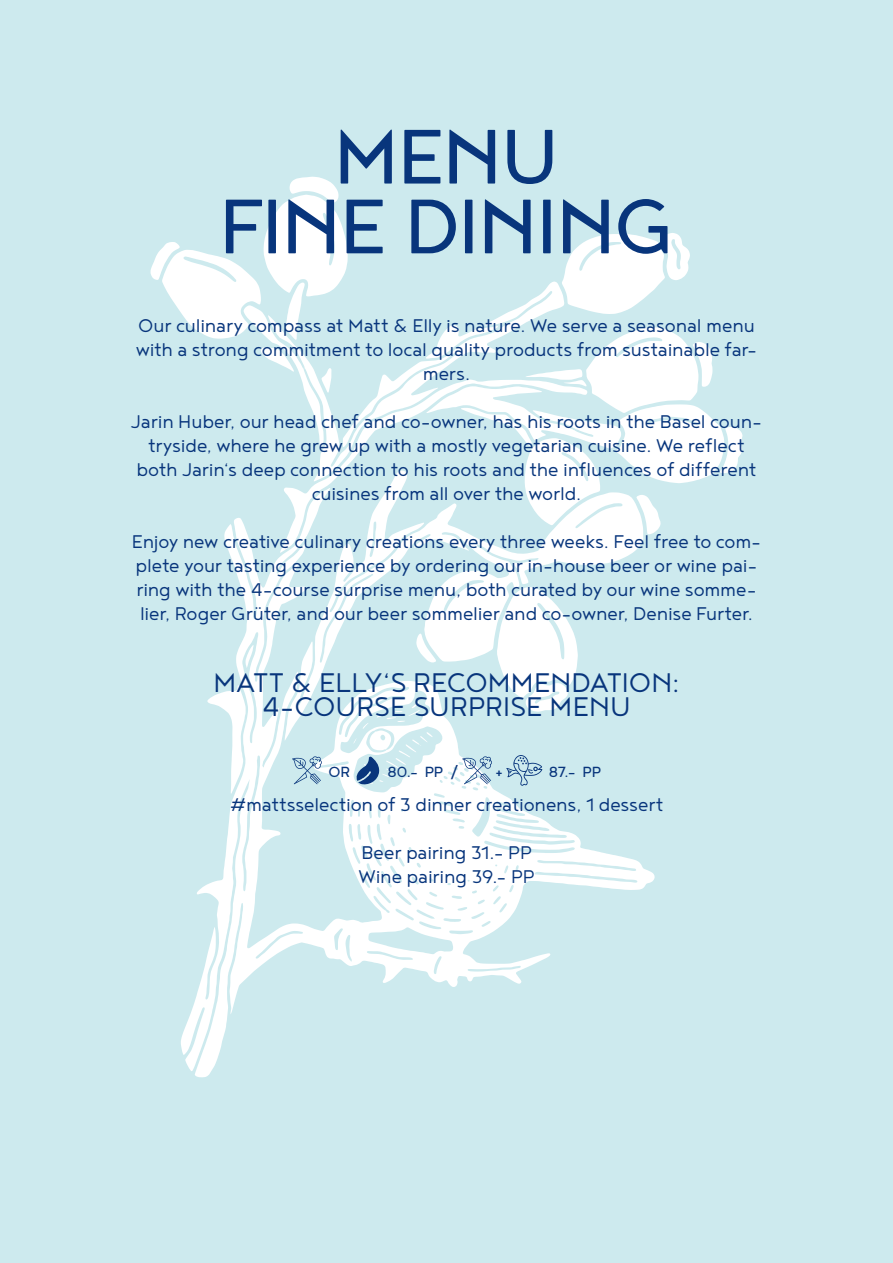
<style>
.page{position:relative;width:893px;height:1263px;background:#cdeaee}
.page>*{position:absolute;margin:0;border:0;box-sizing:border-box;transform-origin:0 0}
.t1{font:94.5px "Noyh";letter-spacing:-.01em;color:#08357c}
.t2{font:300 33px "Noyh";letter-spacing:-.005em;color:#08357c}
.t3{font:300 22.5px/24px "Noyh";letter-spacing:-.01em;color:#08357c;text-align:center}
.t4{font:18px "Noyh";letter-spacing:-.005em;color:#08357c}
</style>
<div class="page">
<svg style="left:181px;top:518px;width:474px;height:559px"></svg>
<svg style="left:285px;top:534px;width:358px;height:207px"></svg>
<svg style="left:381px;top:281px;width:181px;height:98px"></svg>
<svg style="left:280px;top:379px;width:308px;height:174px"></svg>
<svg style="left:207px;top:685px;width:39px;height:109px"></svg>
<svg style="left:562px;top:233px;width:128px;height:81px"></svg>
<svg style="left:497px;top:587px;width:81px;height:125px"></svg>
<svg style="left:416px;top:634px;width:20px;height:28px"></svg>
<svg style="left:150px;top:177px;width:198px;height:271px"></svg>
<svg style="left:426px;top:325px;width:316px;height:209px"></svg>
<svg style="left:245px;top:645px;width:9px;height:23px"></svg>
<svg style="left:292px;top:756px;width:30px;height:28px"></svg>
<svg style="left:353px;top:701px;width:80px;height:85px"></svg>
<svg style="left:462px;top:756px;width:30px;height:28px"></svg>
<svg style="left:506px;top:755px;width:36px;height:31px"></svg>
<p class="t1" style="left:334px;top:104px;width:226px">MENU</p>
<p class="t1" style="left:219px;top:174px;width:456px">FINE DINING</p>
<p class="t3" style="left:136px;top:312px;width:623px">Our culinary compass at Matt &amp; Elly is nature. We serve a seasonal menu with a strong commitment to local quality products from sustainable far&shy;mers.</p>
<p class="t3" style="left:131px;top:408px;width:633px">Jarin Huber, our head chef and co-owner, has his roots in the Basel coun&shy;tryside, where he grew up with a mostly vegetarian cuisine. We reflect both Jarin‘s deep connection to his roots and the influences of different cuisines from all over the world.</p>
<p class="t3" style="left:132px;top:528px;width:631px;text-align:left">Enjoy new creative culinary creations every three weeks. Feel free to com&shy;plete your tasting experience by ordering our in-house beer or wine pai&shy;ring with the 4-course surprise menu, both curated by our wine somme&shy;lier, Roger Grüter, and our beer sommelier and co-owner, Denise Furter.</p>
<p class="t2" style="left:213px;top:664px;width:468px">MATT &amp; ELLY‘S RECOMMENDATION:</p>
<p class="t2" style="left:262px;top:688px;width:370px">4-COURSE SURPRISE MENU</p>
<p class="t4" style="left:328px;top:762px;width:23px">OR</p>
<p class="t4" style="left:387px;top:762px;width:73px">80.– PP /</p>
<p class="t4" style="left:495px;top:762px;width:9px">+</p>
<p class="t4" style="left:549px;top:762px;width:53px">87.– PP</p>
<p class="t3" style="left:229px;top:792px;width:436px">#mattsselection of 3 dinner creationens, 1 dessert</p>
<p class="t3" style="left:361px;top:840px;width:172px">Beer pairing 31.- PP</p>
<p class="t3" style="left:359px;top:864px;width:177px">Wine pairing 39.- PP</p>
</div>
